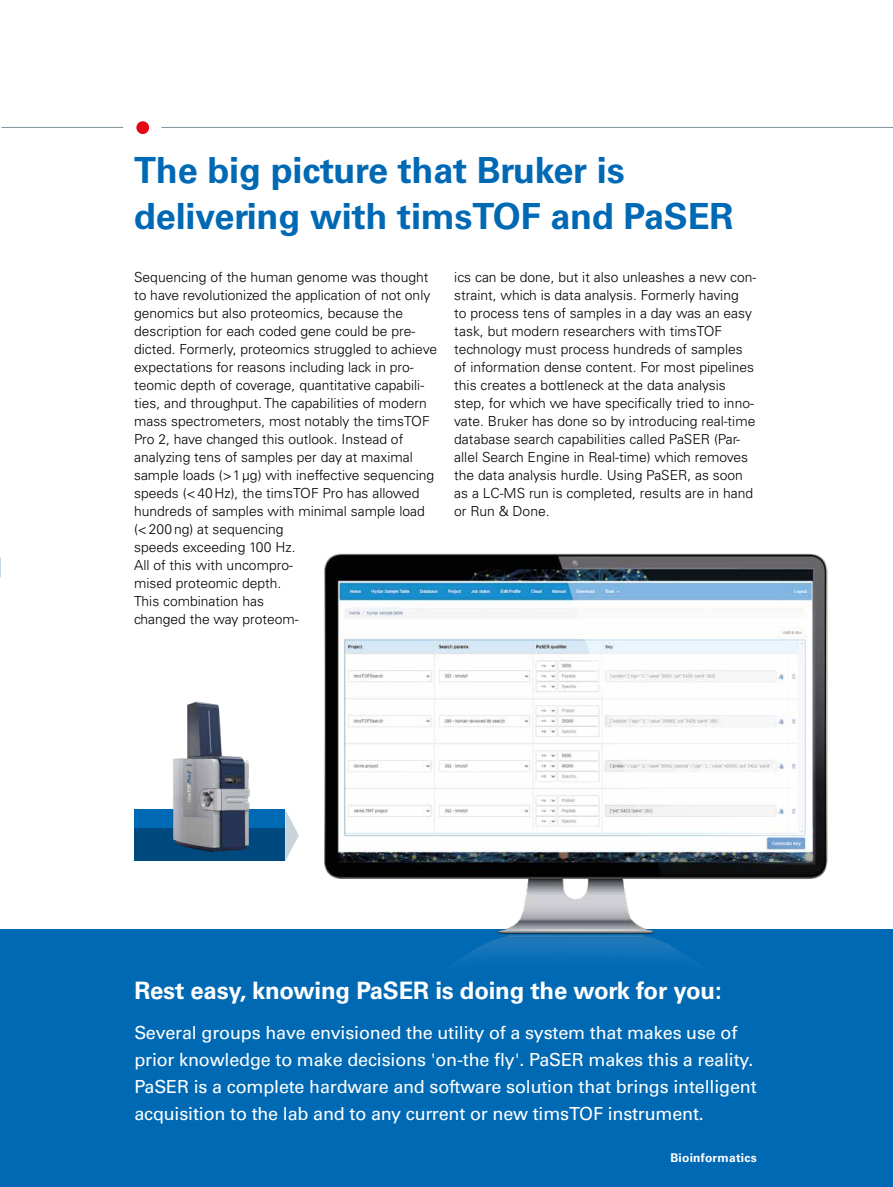
<style>
.page{position:relative;width:893px;height:1187px;background:#fff}
.page>*{position:absolute;margin:0;border:0;box-sizing:border-box;transform-origin:0 0}
.t1{font:700 36px/45px "Univers LT Std";letter-spacing:-.005em;color:#0069b4}
.t2{font:700 24px "Univers LT Std";letter-spacing:-.01em;color:#fff}
.t3{font:18px/27px "Univers LT Std";letter-spacing:-.01em;color:#fff}
.t4{font:300 13.8px/18px "Univers LT Std";color:#000}
.t5{font:700 12px "Univers LT Std";letter-spacing:.02em;color:#fff}
</style>
<div class="page">
<div style="left:0;top:929px;width:893px;height:257px;background:#0069b4"></div>
<hr style="left:1px;top:127px;width:122px;height:1px;background:#83929b">
<div style="left:136px;top:121px;width:13px;height:13px;background:#e30613;border-radius:50%"></div>
<hr style="left:161px;top:127px;width:732px;height:1px;background:#83929b">
<img style="left:324px;top:553px;width:504px;height:410px">
<div style="left:134px;top:809px;width:151px;height:52px;background:#00497f"></div>
<div style="left:134px;top:809px;width:151px;height:18px;background:#0069b4"></div>
<svg style="left:285px;top:810px;width:14px;height:51px"></svg>
<img style="left:168px;top:701px;width:92px;height:151px">
<h1 class="t1" style="left:134px;top:149px;width:601px">The big picture that Bruker is delivering with timsTOF and PaSER</h1>
<p class="t4" style="left:134px;top:268px;width:304px">Sequencing of the human genome was thought to have revolutionized the application of not only genomics but also proteomics, because the description for each coded gene could be pre&shy;dicted. Formerly, proteomics struggled to achieve expectations for reasons including lack in pro&shy;teomic depth of coverage, quantitative capabili&shy;ties, and throughput. The capabilities of modern mass spectrometers, most notably the timsTOF Pro 2, have changed this outlook. Instead of analyzing tens of samples per day at maximal sample loads (&gt;1µg) with ineffective sequencing speeds (&lt;40Hz), the timsTOF Pro has allowed hundreds of samples with minimal sample load (&lt;200ng) at sequencing<br>speeds exceeding 100 Hz.<br>All of this with uncompro-<br>mised proteomic depth.<br>This combination has<br>changed the way proteom-</p>
<p class="t4" style="left:454px;top:268px;width:304px">ics can be done, but it also unleashes a new con&shy;straint, which is data analysis. Formerly having<br>to process tens of samples in a day was an easy task, but modern researchers with timsTOF technology must process hundreds of samples of information dense content. For most pipelines this creates a bottleneck at the data analysis step, for which we have specifically tried to inno&shy;vate. Bruker has done so by introducing real-time database search capabilities called PaSER (Par&shy;allel Search Engine in Real-time) which removes the data analysis hurdle. Using PaSER, as soon as a LC-MS run is completed, results are in hand or Run &amp; Done.</p>
<h2 class="t2" style="left:134px;top:976px;width:589px">Rest easy, knowing PaSER is doing the work for you:</h2>
<p class="t3" style="left:134px;top:1019px;width:624px">Several groups have envisioned the utility of a system that makes use of prior knowledge to make decisions 'on-the fly'. PaSER makes this a reality.<br>PaSER is a complete hardware and software solution that brings intelligent acquisition to the lab and to any current or new timsTOF instrument.</p>
<p class="t5" style="left:670px;top:1150px;width:88px">Bioinformatics</p>
</div>
